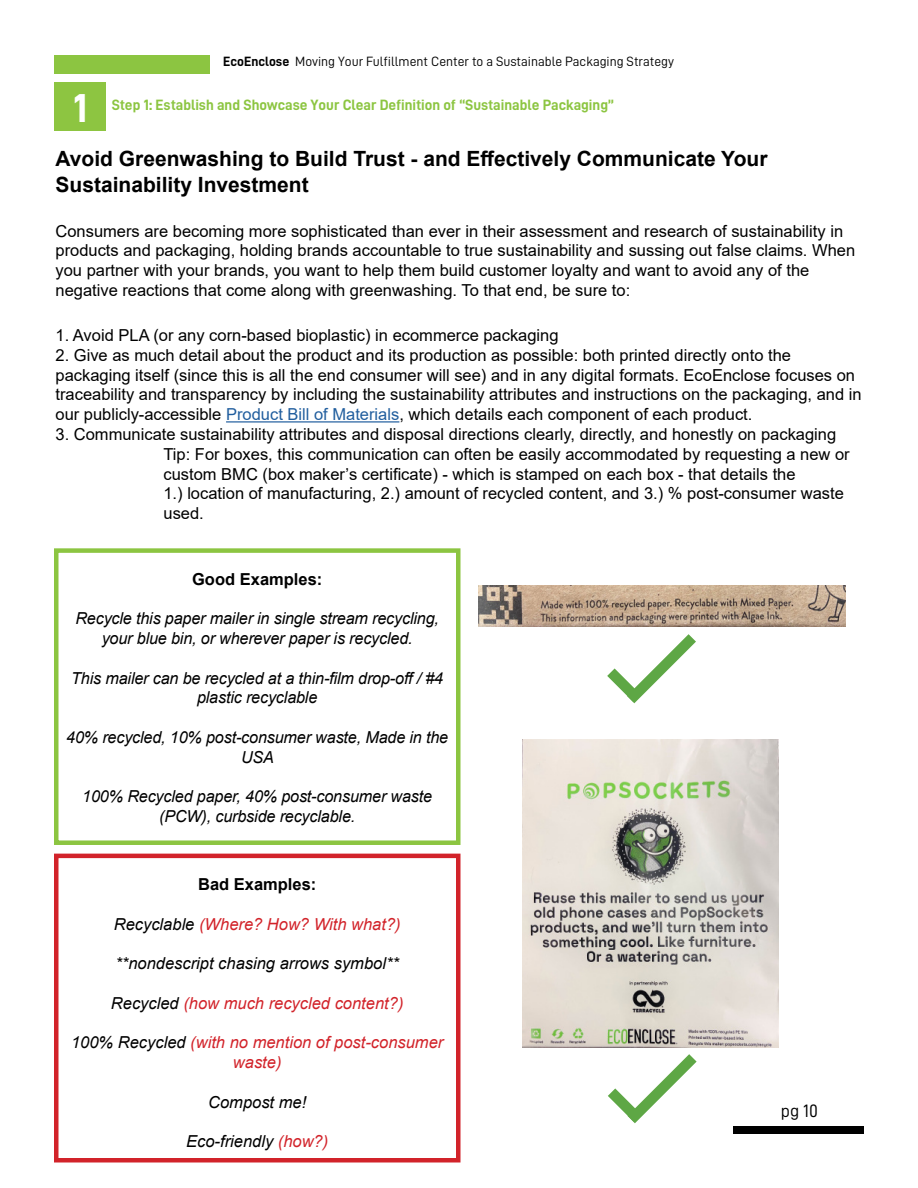
<style>
.page{position:relative;width:918px;height:1188px;background:#fff}
.page>*{position:absolute;margin:0;border:0;box-sizing:border-box;transform-origin:0 0}
.t1{font:40.5px "D DIN Bold";color:#fff}
.t2{font:700 21px/25.2px "Arial";color:#000}
.t3{font:18px "D DIN";color:#000}
.t4{font:16.5px/19.8px "Arial";color:#000}
.t5{font:italic 16.5px/19.8px "Arial";letter-spacing:-.01em;color:#000;text-align:center}
.t6{font:italic 16.5px/19.8px "Arial";color:#d2232a;text-align:center}
.t7{font:700 16.5px "Arial";color:#000}
.t8{font:15px "D DIN Bold";color:#8cc541}
.t9{font:13.5px "D DIN";color:#000}
.s1{font-family:"D DIN Bold"}
.s2{color:#215e9e}
.s3{color:#000}
.s4{color:#d2232a}
</style>
<div class="page">
<div style="left:55px;top:55px;width:155px;height:19px;background:#8cc541"></div>
<div style="left:734px;top:1127px;width:130px;height:7px;background:#000"></div>
<div style="left:54px;top:83px;width:52px;height:48px;background:#8dc541"></div>
<hr style="left:226px;top:421px;width:173px;height:2px;background:#215e9e">
<div style="left:54px;top:548px;width:406px;height:297px;border:4px solid #8cc541"></div>
<div style="left:54px;top:854px;width:406px;height:308px;border:4px solid #d2232a"></div>
<img style="left:522px;top:740px;width:257px;height:307px">
<img style="left:479px;top:586px;width:367px;height:40px">
<svg style="left:597px;top:1043px;width:111px;height:81px"></svg>
<svg style="left:596px;top:623px;width:111px;height:81px"></svg>
<p class="t9" style="left:223px;top:54px;width:452px"><span class="s1">EcoEnclose</span> Moving Your Fulfillment Center to a Sustainable Packaging Strategy</p>
<p class="t8" style="left:112px;top:96px;width:504px">Step 1: Establish and Showcase Your Clear Definition of “Sustainable Packaging”</p>
<h1 class="t1" style="left:74px;top:86px;width:16px">1</h1>
<p class="t2" style="left:56px;top:147px;width:714px">Avoid Greenwashing to Build Trust - and Effectively Communicate Your<br>Sustainability Investment</p>
<p class="t4" style="left:56px;top:221px;width:801px">Consumers are becoming more sophisticated than ever in their assessment and research of sustainability in products and packaging, holding brands accountable to true sustainability and sussing out false claims. When you partner with your brands, you want to help them build customer loyalty and want to avoid any of the negative reactions that come along with greenwashing. To that end, be sure to:</p>
<p class="t4" style="left:56px;top:325px;width:505px">1. Avoid PLA (or any corn-based bioplastic) in ecommerce packaging</p>
<p class="t4" style="left:56px;top:345px;width:808px">2. Give as much detail about the product and its production as possible: both printed directly onto the packaging itself (since this is all the end consumer will see) and in any digital formats. EcoEnclose focuses on traceability and transparency by including the sustainability attributes and instructions on the packaging, and in our publicly-accessible <span class="s2">Product Bill of Materials</span>, which details each component of each product.</p>
<p class="t4" style="left:163px;top:424px;width:688px;text-indent:-108px">3. Communicate sustainability attributes and disposal directions clearly, directly, and honestly on packaging Tip: For boxes, this communication can often be easily accommodated by requesting a new or custom BMC (box maker’s certificate) - which is stamped on each box - that details the<br>1.) location of manufacturing, 2.) amount of recycled content, and 3.) % post-consumer waste used.</p>
<p class="t7" style="left:192px;top:567px;width:132px">Good Examples:</p>
<p class="t5" style="left:75px;top:609px;width:365px">Recycle this paper mailer in single stream recycling, your blue bin, or wherever paper is recycled.</p>
<p class="t5" style="left:71px;top:668px;width:374px">This mailer can be recycled at a thin-film drop-off / #4 plastic recyclable</p>
<p class="t5" style="left:66px;top:728px;width:384px">40% recycled, 10% post-consumer waste, Made in the<br>USA</p>
<p class="t5" style="left:82px;top:787px;width:351px">100% Recycled paper, 40% post-consumer waste (PCW), curbside recyclable.</p>
<p class="t7" style="left:198px;top:873px;width:120px">Bad Examples:</p>
<p class="t6" style="left:114px;top:914px;width:288px"><span class="s3">Recyclable</span> (Where? How? With what?)</p>
<p class="t5" style="left:116px;top:954px;width:285px">**nondescript chasing arrows symbol**</p>
<p class="t6" style="left:111px;top:993px;width:294px"><span class="s3">Recycled</span> (how much recycled content?)</p>
<p class="t6" style="left:71px;top:1033px;width:374px"><span class="s3">100% Recycled</span> (with no mention of post-consumer waste)</p>
<p class="t5" style="left:208px;top:1092px;width:100px">Compost me!</p>
<p class="t5" style="left:186px;top:1132px;width:144px">Eco-friendly <span class="s4">(how?)</span></p>
<p class="t3" style="left:781px;top:1101px;width:39px">pg 10</p>
</div>
